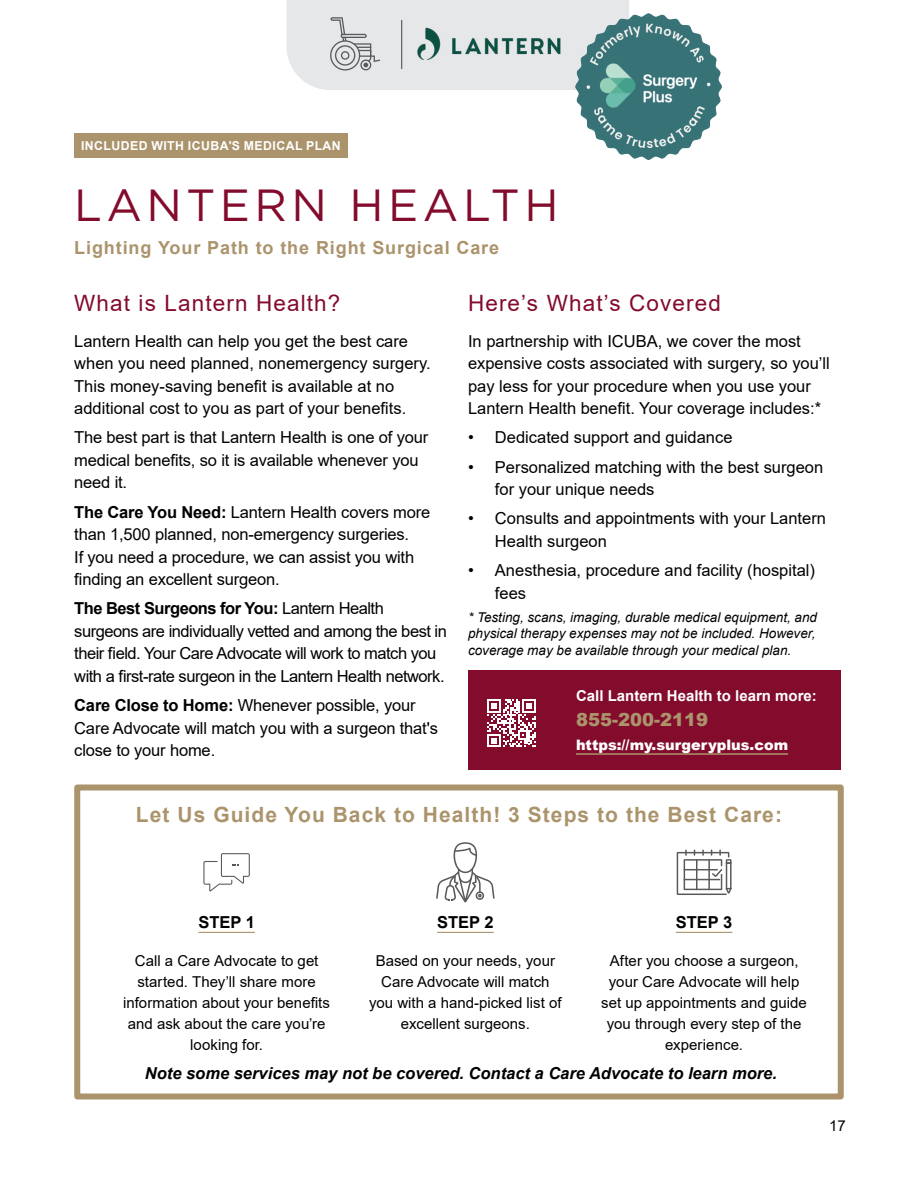
<style>
.page{position:relative;width:918px;height:1188px;background:#fff}
.page>*{position:absolute;margin:0;border:0;box-sizing:border-box;transform-origin:0 0}
.t1{font:45px "Gotham";letter-spacing:.1em;color:#830b2c}
.t2{font:22.5px "Arial";letter-spacing:.05em;color:#830b2c}
.t3{font:700 21px "Arial";letter-spacing:.05em;color:#ab946c}
.t4{font:700 18px "Arial";letter-spacing:.05em;color:#ab946c}
.t5{font:900 18px "Arial";color:#ab946c}
.t6{font:16.5px/22.5px "Arial";color:#000}
.t7{font:16.5px/22.5px "Arial";letter-spacing:-.03em;color:#000}
.t8{font:italic 700 16.5px "Arial";color:#000}
.t9{font:700 16.5px "Arial";color:#000}
.t10{font:15px/21px "Arial";color:#000;text-align:center}
.t11{font:700 15px "Arial";color:#fff}
.t12{font:900 14.4px "Arial";color:#fff}
.t13{font:italic 13.5px/16.5px "Arial";color:#000}
.t14{font:700 12.3px "Arial";letter-spacing:.035em;color:#fff}
.s1{font-weight:700}
</style>
<div class="page">
<svg style="left:203px;top:853px;width:47px;height:38px"></svg>
<svg style="left:436px;top:842px;width:59px;height:60px"></svg>
<svg style="left:677px;top:850px;width:55px;height:45px"></svg>
<hr style="left:684px;top:869px;width:34px;height:1px;background:#58595b">
<hr style="left:684px;top:879px;width:36px;height:1px;background:#58595b">
<hr style="left:696px;top:859px;width:1px;height:31px;background:#58595b">
<hr style="left:708px;top:859px;width:2px;height:31px;background:#58595b">
<hr style="left:198px;top:932px;width:57px;height:1px;background:#ab946c">
<hr style="left:437px;top:932px;width:57px;height:1px;background:#ab946c">
<hr style="left:676px;top:932px;width:56px;height:1px;background:#ab946c">
<div style="left:74px;top:784px;width:770px;height:316px;border:6px solid #ab946c"></div>
<svg style="left:286px;top:0;width:343px;height:90px;background:#e2e3e4"></svg>
<div style="left:74px;top:133px;width:274px;height:25px;background:#ab946c"></div>
<img style="left:575px;top:14px;width:146px;height:146px">
<img style="left:415px;top:24px;width:160px;height:38px">
<div style="left:468px;top:670px;width:372px;height:100px;background:#830b2c"></div>
<hr style="left:576px;top:753px;width:212px;height:2px;background:#ab946c">
<svg style="left:487px;top:699px;width:49px;height:48px"></svg>
<p class="t14" style="left:81px;top:137px;width:261px">INCLUDED WITH ICUBA'S MEDICAL PLAN</p>
<h1 class="t1" style="left:74px;top:176px;width:486px">LANTERN HEALTH</h1>
<p class="t4" style="left:74px;top:234px;width:426px">Lighting Your Path to the Right Surgical Care</p>
<h2 class="t2" style="left:74px;top:287px;width:268px">What is Lantern Health?</h2>
<p class="t6" style="left:74px;top:329px;width:358px">Lantern Health can help you get the best care when you need planned, nonemergency surgery.<br>This money-saving benefit is available at no additional cost to you as part of your benefits.</p>
<p class="t6" style="left:74px;top:426px;width:356px">The best part is that Lantern Health is one of your medical benefits, so it is available whenever you need it.</p>
<p class="t6" style="left:74px;top:500px;width:358px"><span class="s1">The Care You Need:</span> Lantern Health covers more than 1,500 planned, non-emergency surgeries.<br>If you need a procedure, we can assist you with finding an excellent surgeon.</p>
<p class="t7" style="left:74px;top:597px;width:374px"><span class="s1">The Best Surgeons for You:</span> Lantern Health surgeons are individually vetted and among the best in their field. Your Care Advocate will work to match you with a first-rate surgeon in the Lantern Health network.</p>
<p class="t6" style="left:74px;top:694px;width:365px"><span class="s1">Care Close to Home:</span> Whenever possible, your<br>Care Advocate will match you with a surgeon that's close to your home.</p>
<h2 class="t2" style="left:468px;top:287px;width:254px">Here’s What’s Covered</h2>
<p class="t6" style="left:468px;top:329px;width:363px">In partnership with ICUBA, we cover the most expensive costs associated with surgery, so you’ll pay less for your procedure when you use your Lantern Health benefit. Your coverage includes:*</p>
<p class="t6" style="left:468px;top:426px;width:266px">• Dedicated support and guidance</p>
<p class="t6" style="left:495px;top:455px;width:330px;text-indent:-27px">• Personalized matching with the best surgeon for your unique needs</p>
<p class="t6" style="left:495px;top:507px;width:333px;text-indent:-27px">• Consults and appointments with your Lantern<br>Health surgeon</p>
<p class="t6" style="left:495px;top:559px;width:322px;text-indent:-27px">• Anesthesia, procedure and facility (hospital) fees</p>
<p class="t13" style="left:468px;top:609px;width:351px">* Testing, scans, imaging, durable medical equipment, and physical therapy expenses may not be included. However, coverage may be available through your medical plan.</p>
<p class="t11" style="left:576px;top:685px;width:242px">Call Lantern Health to learn more:</p>
<p class="t5" style="left:576px;top:706px;width:134px">855-200-2119</p>
<p class="t12" style="left:576px;top:734px;width:214px">https://my.surgeryplus.com</p>
<p class="t3" style="left:136px;top:800px;width:648px">Let Us Guide You Back to Health! 3 Steps to the Best Care:</p>
<p class="t9" style="left:198px;top:910px;width:58px">STEP 1</p>
<p class="t9" style="left:437px;top:910px;width:58px">STEP 2</p>
<p class="t9" style="left:676px;top:910px;width:58px">STEP 3</p>
<p class="t10" style="left:123px;top:950px;width:208px">Call a Care Advocate to get started. They’ll share more information about your benefits and ask about the care you’re looking for.</p>
<p class="t10" style="left:369px;top:950px;width:194px">Based on your needs, your<br>Care Advocate will match you with a hand-picked list of excellent surgeons.</p>
<p class="t10" style="left:601px;top:950px;width:207px">After you choose a surgeon, your Care Advocate will help set up appointments and guide you through every step of the experience.</p>
<p class="t8" style="left:145px;top:1062px;width:634px">Note some services may not be covered. Contact a Care Advocate to learn more.</p>
<p class="t10" style="left:829px;top:1116px;width:18px">17</p>
</div>
